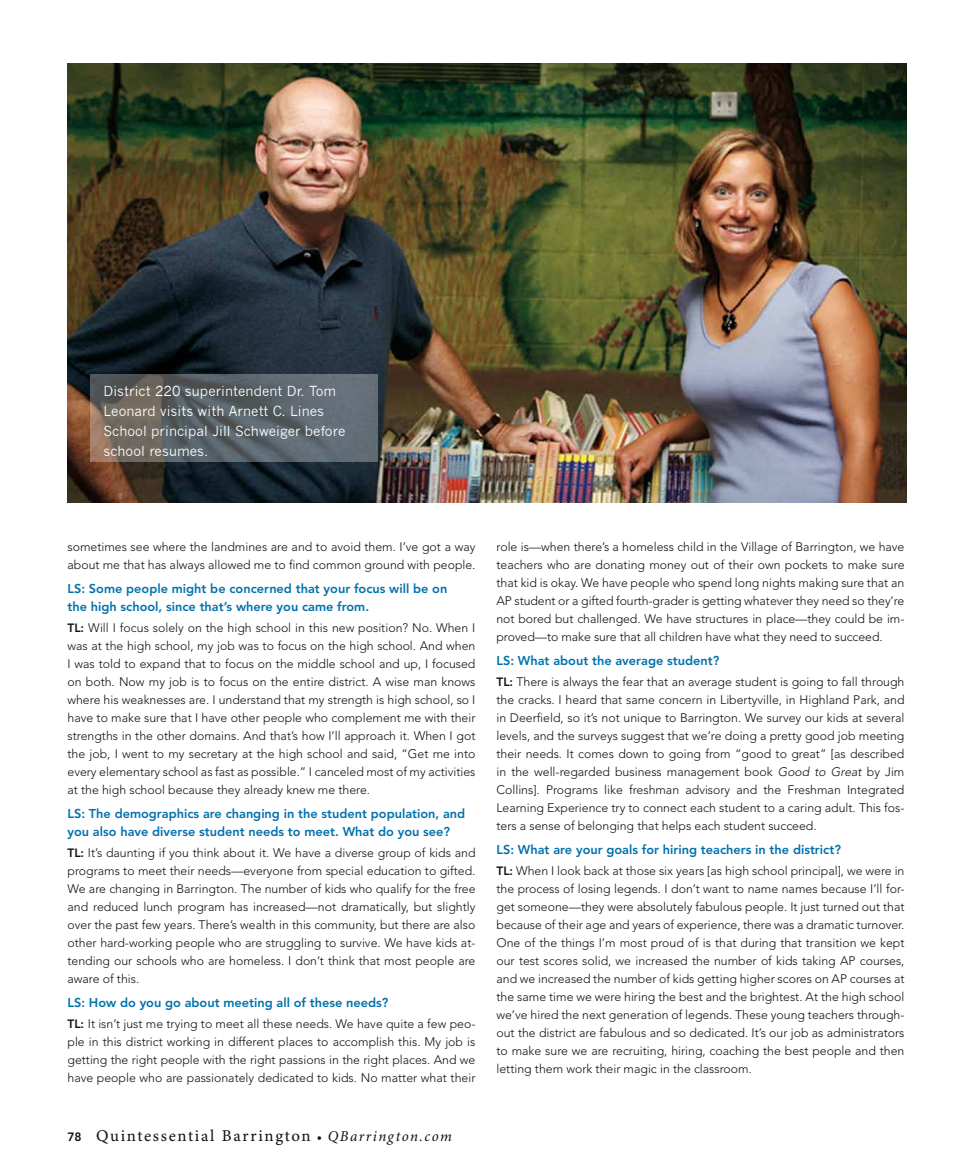
<style>
.page{position:relative;width:972px;height:1175px;background:#fff}
.page>*{position:absolute;margin:0;border:0;box-sizing:border-box;transform-origin:0 0}
.t1{font:16.5px "Minion Pro Capt";letter-spacing:.1em;color:#121212}
.t2{font:13.5px/20.2px "News Gothic";letter-spacing:.005em;color:#fff}
.t3{font:800 12.75px/18px "Avenir LT Std";color:#0071ad}
.t4{font:300 12.3px/18px "Avenir LT Std";color:#121212;text-align:justify}
.s1{font-weight:800;font-size:12px}
.s2{font-family:"Avenir LT Std";font-weight:800;font-size:12px}
.s3{font-family:"Minion Pro";font-size:13.5px}
.s4{font-family:"Minion Pro";font-style:italic;font-size:15px}
.s5{font-style:italic}
</style>
<div class="page">
<img style="left:67px;top:63px;width:840px;height:439px">
<svg style="left:90px;top:374px;width:287px;height:87px;background:#616568"></svg>
<p class="t2" style="left:104px;top:381px;width:243px">District 220 superintendent Dr. Tom<br>Leonard visits with Arnett C. Lines<br>School principal Jill Schweiger before school resumes.</p>
<p class="t4" style="left:68px;top:538px;width:410px">sometimes see where the landmines are and to avoid them. I’ve got a way about me that has always allowed me to find common ground with people.</p>
<p class="t3" style="left:68px;top:579px;width:381px">LS: Some people might be concerned that your focus will be on the high school, since that’s where you came from.</p>
<p class="t4" style="left:68px;top:619px;width:410px"><span class="s1">TL:</span> Will I focus solely on the high school in this new position? No. When I was at the high school, my job was to focus on the high school. And when I was told to expand that to focus on the middle school and up, I focused on both. Now my job is to focus on the entire district. A wise man knows where his weaknesses are. I understand that my strength is high school, so I have to make sure that I have other people who complement me with their strengths in the other domains. And that’s how I’ll approach it. When I got the job, I went to my secretary at the high school and said, “Get me into every elementary school as fast as possible.” I canceled most of my activities at the high school because they already knew me there.</p>
<p class="t3" style="left:68px;top:804px;width:399px">LS: The demographics are changing in the student population, and you also have diverse student needs to meet. What do you see?</p>
<p class="t4" style="left:68px;top:844px;width:410px"><span class="s1">TL:</span> It’s daunting if you think about it. We have a diverse group of kids and programs to meet their needs—everyone from special education to gifted.<br>We are changing in Barrington. The number of kids who qualify for the free and reduced lunch program has increased—not dramatically, but slightly over the past few years. There’s wealth in this community, but there are also other hard-working people who are struggling to survive. We have kids at&shy;tending our schools who are homeless. I don’t think that most people are aware of this.</p>
<p class="t3" style="left:68px;top:993px;width:323px">LS: How do you go about meeting all of these needs?</p>
<p class="t4" style="left:67px;top:1015px;width:409px"><span class="s1">TL:</span> It isn’t just me trying to meet all these needs. We have quite a few peo&shy;ple in this district working in different places to accomplish this. My job is getting the right people with the right passions in the right places. And we have people who are passionately dedicated to kids. No matter what their</p>
<h1 class="t1" style="left:68px;top:1125px;width:386px"><span class="s2">78</span> Quintessential Barrington <span class="s3">•</span> <span class="s4">QBarrington.com</span></h1>
<p class="t4" style="left:496px;top:538px;width:410px">role is—when there’s a homeless child in the Village of Barrington, we have teachers who are donating money out of their own pockets to make sure that kid is okay. We have people who spend long nights making sure that an AP student or a gifted fourth-grader is getting whatever they need so they’re not bored but challenged. We have structures in place—they could be im&shy;proved—to make sure that all children have what they need to succeed.</p>
<p class="t3" style="left:496px;top:651px;width:224px">LS: What about the average student?</p>
<p class="t4" style="left:496px;top:673px;width:410px"><span class="s1">TL:</span> There is always the fear that an average student is going to fall through the cracks. I heard that same concern in Libertyville, in Highland Park, and in Deerfield, so it’s not unique to Barrington. We survey our kids at several levels, and the surveys suggest that we’re doing a pretty good job meeting their needs. It comes down to going from “good to great” [as described in the well-regarded business management book <span class="s5">Good to Great</span> by Jim Collins]. Programs like freshman advisory and the Freshman Integrated Learning Experience try to connect each student to a caring adult. This fos&shy;ters a sense of belonging that helps each student succeed.</p>
<p class="t3" style="left:496px;top:840px;width:346px">LS: What are your goals for hiring teachers in the district?</p>
<p class="t4" style="left:496px;top:862px;width:410px"><span class="s1">TL:</span> When I look back at those six years [as high school principal], we were in the process of losing legends. I don’t want to name names because I’ll for&shy;get someone—they were absolutely fabulous people. It just turned out that because of their age and years of experience, there was a dramatic turnover.<br>One of the things I’m most proud of is that during that transition we kept our test scores solid, we increased the number of kids taking AP courses, and we increased the number of kids getting higher scores on AP courses at the same time we were hiring the best and the brightest. At the high school we’ve hired the next generation of legends. These young teachers through&shy;out the district are fabulous and so dedicated. It’s our job as administrators to make sure we are recruiting, hiring, coaching the best people and then letting them work their magic in the classroom.</p>
</div>
